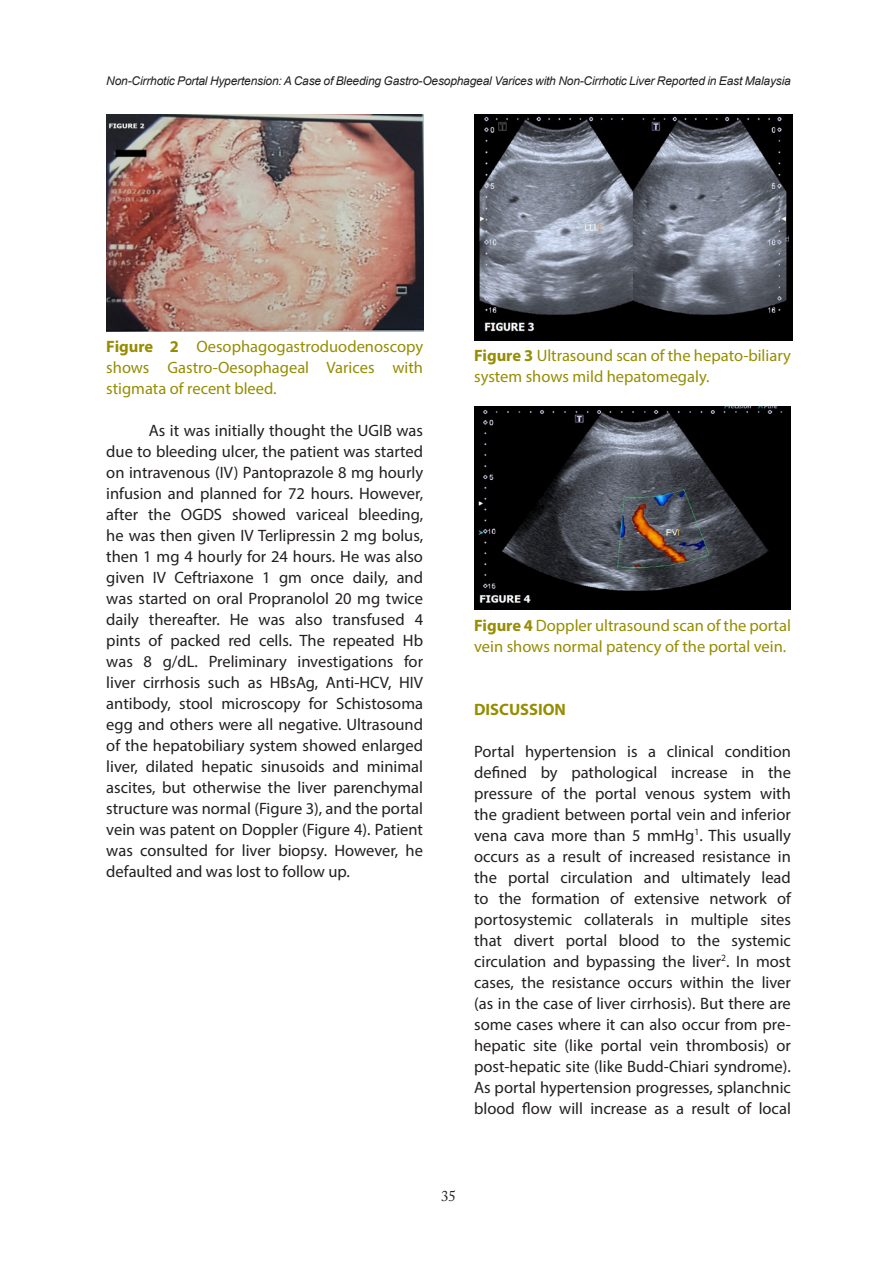
<style>
.page{position:relative;width:893px;height:1263px;background:#fff}
.page>*{position:absolute;margin:0;border:0;box-sizing:border-box;transform-origin:0 0}
.t1{font:16.5px/21px "Myriad Pro";color:#231f20;text-align:justify}
.t2{font:16.5px/21px "Myriad Pro";color:#968d00}
.t3{font:700 16.5px "Myriad Pro";color:#968d00}
.t4{font:15px "Adobe Caslon Pro";color:#231f20}
.t5{font:italic 12px "Arial";letter-spacing:-.015em;color:#231f20}
.s1{font-weight:700}
</style>
<div class="page">
<img style="left:106px;top:115px;width:317px;height:216px">
<img style="left:474px;top:115px;width:318px;height:225px">
<img style="left:474px;top:407px;width:317px;height:202px">
<p class="t5" style="left:106px;top:73px;width:686px">Non-Cirrhotic Portal Hypertension: A Case of Bleeding Gastro-Oesophageal Varices with Non-Cirrhotic Liver Reported in East Malaysia</p>
<p class="t2" style="left:106px;top:336px;width:318px;text-align:justify"><span class="s1">Figure 2</span> Oesophagogastroduodenoscopy shows Gastro-Oesophageal Varices with stigmata of recent bleed.</p>
<p class="t1" style="left:106px;top:420px;width:318px;text-indent:43px">As it was initially thought the UGIB was due to bleeding ulcer, the patient was started on intravenous (IV) Pantoprazole 8 mg hourly infusion and planned for 72 hours. However, after the OGDS showed variceal bleeding, he was then given IV Terlipressin 2 mg bolus, then 1 mg 4 hourly for 24 hours. He was also given IV Ceftriaxone 1 gm once daily, and was started on oral Propranolol 20 mg twice daily thereafter. He was also transfused 4 pints of packed red cells. The repeated Hb was 8 g/dL. Preliminary investigations for liver cirrhosis such as HBsAg, Anti-HCV, HIV antibody, stool microscopy for Schistosoma egg and others were all negative. Ultrasound of the hepatobiliary system showed enlarged liver, dilated hepatic sinusoids and minimal ascites, but otherwise the liver parenchymal structure was normal (Figure 3), and the portal vein was patent on Doppler (Figure 4). Patient was consulted for liver biopsy. However, he defaulted and was lost to follow up.</p>
<p class="t2" style="left:474px;top:345px;width:318px"><span class="s1">Figure 3</span> Ultrasound scan of the hepato-biliary system shows mild hepatomegaly.</p>
<p class="t2" style="left:474px;top:614px;width:318px"><span class="s1">Figure 4</span> Doppler ultrasound scan of the portal vein shows normal patency of the portal vein.</p>
<p class="t3" style="left:474px;top:698px;width:93px">DISCUSSION</p>
<p class="t1" style="left:474px;top:740px;width:318px">Portal hypertension is a clinical condition defined by pathological increase in the pressure of the portal venous system with the gradient between portal vein and inferior vena cava more than 5 mmHg<sup>1</sup>. This usually occurs as a result of increased resistance in the portal circulation and ultimately lead to the formation of extensive network of portosystemic collaterals in multiple sites that divert portal blood to the systemic circulation and bypassing the liver<sup>2</sup>. In most cases, the resistance occurs within the liver (as in the case of liver cirrhosis). But there are some cases where it can also occur from pre&shy;hepatic site (like portal vein thrombosis) or post-hepatic site (like Budd-Chiari syndrome).<br>As portal hypertension progresses, splanchnic blood flow will increase as a result of local</p>
<p class="t4" style="left:441px;top:1187px;width:16px">35</p>
</div>
